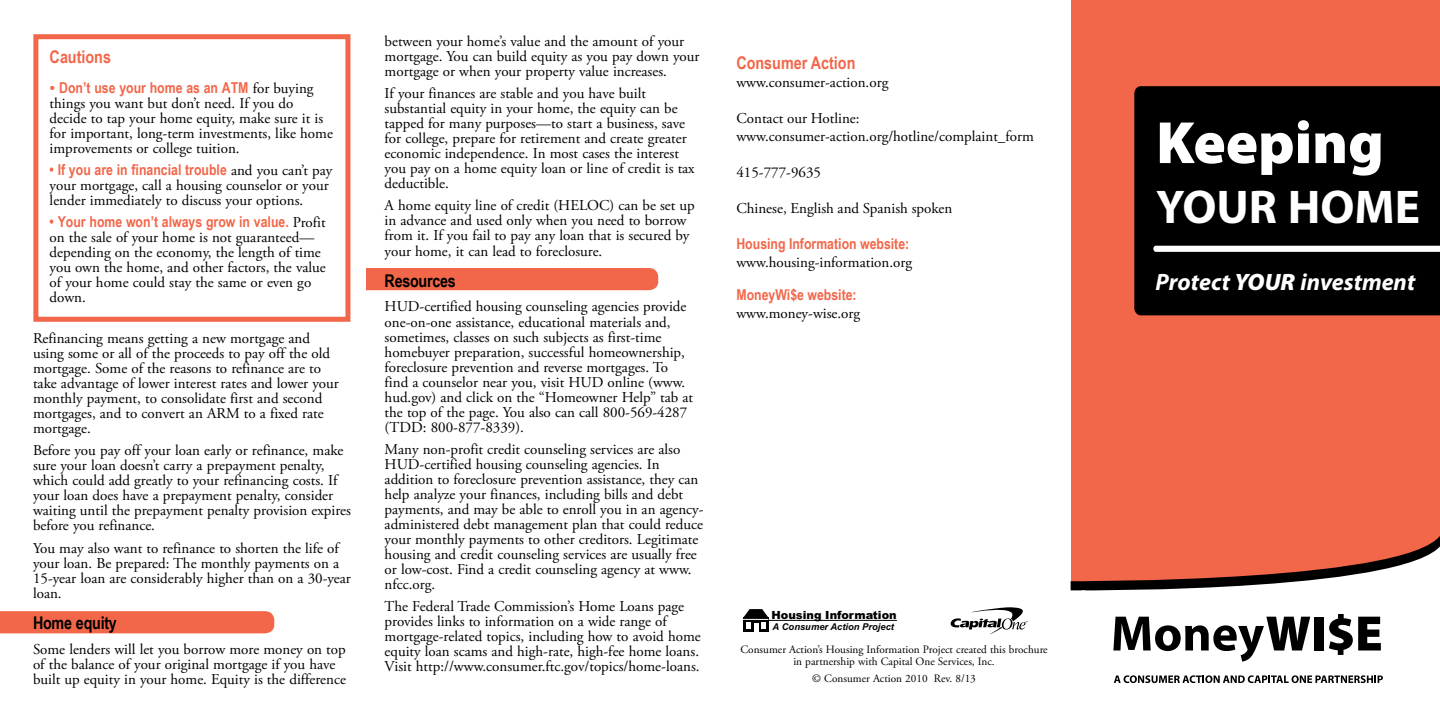
<style>
.page{position:relative;width:1440px;height:721px;background:#fff}
.page>*{position:absolute;margin:0;border:0;box-sizing:border-box;transform-origin:0 0}
.t1{font:900 60px "Myriad Pro";color:#fff}
.t2{font:700 47.5px "Myriad Pro";color:#fff}
.t3{font:italic 700 23.75px "Myriad Pro";color:#fff}
.t4{font:700 17.5px "Arial Narrow";color:#f26649}
.t5{font:700 17.5px "Arial Narrow";letter-spacing:-.015em;color:#000}
.t6{font:15px/15px "Adobe Garamond Pro";color:#000}
.t7{font:700 15px "Arial Narrow";color:#f26649}
.t8{font:11.25px/12.5px "Adobe Garamond Pro";color:#000;text-align:center}
.t9{font:900 11.25px "Arial";color:#000}
.t10{font:italic 700 9.38px "Arial";color:#000}
.s1{font-family:"Adobe Garamond Pro";font-weight:400}
.s2{font-family:"Adobe Garamond Pro";font-weight:400;color:#000}
.s3{font-weight:900}
</style>
<div class="page">
<div style="left:0;top:611px;width:274px;height:22px;background:#f26649"></div>
<div style="left:334px;top:268px;width:324px;height:22px;background:#f26649;border-radius:9px"></div>
<div style="left:318px;top:255px;width:48px;height:55px;background:#fff"></div>
<hr style="left:768px;top:619px;width:129px;height:1px;background:#000">
<svg style="left:743px;top:627px;width:25px;height:4px"></svg>
<hr style="left:754px;top:623px;width:4px;height:11px;background:#fff">
<svg style="left:743px;top:609px;width:25px;height:18px"></svg>
<div style="left:33px;top:34px;width:317px;height:287px;border:5px solid #f26649"></div>
<svg style="left:951px;top:607px;width:77px;height:26px"></svg>
<div style="left:1071px;top:0;width:369px;height:707px;background:#f26649"></div>
<svg style="left:1082px;top:539px;width:358px;height:168px;fill:#fff"></svg>
<svg style="left:1113px;top:616px;width:197px;height:45px;background:#9d9d9d"></svg>
<div style="left:1314px;top:616px;width:9px;height:34px;background:#000"></div>
<svg style="left:1329px;top:613px;width:52px;height:41px;background:#777"></svg>
<svg style="left:1114px;top:674px;width:269px;height:8px;background:#999"></svg>
<div style="left:1134px;top:86px;width:306px;height:229px;background:#000"></div>
<svg style="left:1153px;top:245px;width:287px;height:7px;background:#dfdfdf"></svg>
<div style="left:1070px;top:590px;width:15px;height:117px;background:#fff"></div>
<p class="t4" style="left:50px;top:44px;width:63px">Cautions</p>
<p class="t7" style="left:50px;top:76px;width:265px"><span class="s1">•</span> Don’t use your home as an ATM <span class="s2">for buying</span></p>
<p class="t6" style="left:50px;top:96px;width:285px">things you want but don’t need. If you do decide to tap your home equity, make sure it is for important, long-term investments, like home improvements or college tuition.</p>
<p class="t7" style="left:50px;top:158px;width:284px">• If you are in financial trouble <span class="s2">and you can’t pay</span></p>
<p class="t6" style="left:50px;top:178px;width:281px">your mortgage, call a housing counselor or your lender immediately to discuss your options.</p>
<p class="t7" style="left:50px;top:210px;width:278px">• Your home won’t always grow in value. <span class="s2">Profit</span></p>
<p class="t6" style="left:50px;top:230px;width:278px">on the sale of your home is not guaranteed— depending on the economy, the length of time you own the home, and other factors, the value of your home could stay the same or even go down.</p>
<p class="t6" style="left:33px;top:331px;width:307px">Refinancing means getting a new mortgage and using some or all of the proceeds to pay off the old mortgage. Some of the reasons to refinance are to take advantage of lower interest rates and lower your monthly payment, to consolidate first and second mortgages, and to convert an ARM to a fixed rate mortgage.</p>
<p class="t6" style="left:33px;top:443px;width:319px">Before you pay off your loan early or refinance, make sure your loan doesn’t carry a prepayment penalty, which could add greatly to your refinancing costs. If your loan does have a prepayment penalty, consider waiting until the prepayment penalty provision expires before you refinance.</p>
<p class="t6" style="left:33px;top:540px;width:319px">You may also want to refinance to shorten the life of your loan. Be prepared: The monthly payments on a 15-year loan are considerably higher than on a 30-year loan.</p>
<p class="t5" style="left:33px;top:608px;width:85px">Home equity</p>
<p class="t6" style="left:33px;top:641px;width:315px">Some lenders will let you borrow more money on top of the balance of your original mortgage if you have built up equity in your home. Equity is the difference</p>
<p class="t6" style="left:385px;top:34px;width:316px">between your home’s value and the amount of your mortgage. You can build equity as you pay down your mortgage or when your property value increases.</p>
<p class="t6" style="left:385px;top:86px;width:312px">If your finances are stable and you have built substantial equity in your home, the equity can be tapped for many purposes—to start a business, save for college, prepare for retirement and create greater economic independence. In most cases the interest you pay on a home equity loan or line of credit is tax deductible.</p>
<p class="t6" style="left:385px;top:198px;width:312px">A home equity line of credit (HELOC) can be set up in advance and used only when you need to borrow from it. If you fail to pay any loan that is secured by your home, it can lead to foreclosure.</p>
<p class="t5" style="left:385px;top:267px;width:73px">Resources</p>
<p class="t6" style="left:385px;top:299px;width:310px">HUD-certified housing counseling agencies provide one-on-one assistance, educational materials and, sometimes, classes on such subjects as first-time homebuyer preparation, successful homeownership, foreclosure prevention and reverse mortgages. To find a counselor near you, visit HUD online (www. hud.gov) and click on the “Homeowner Help” tab at the top of the page. You also can call 800-569-4287 (TDD: 800-877-8339).</p>
<p class="t6" style="left:385px;top:442px;width:321px">Many non-profit credit counseling services are also HUD-certified housing counseling agencies. In addition to foreclosure prevention assistance, they can help analyze your finances, including bills and debt payments, and may be able to enroll you in an agency&shy;administered debt management plan that could reduce your monthly payments to other creditors. Legitimate housing and credit counseling services are usually free or low-cost. Find a credit counseling agency at www. nfcc.org.</p>
<p class="t6" style="left:385px;top:599px;width:318px">The Federal Trade Commission’s Home Loans page provides links to information on a wide range of mortgage-related topics, including how to avoid home equity loan scams and high-rate, high-fee home loans.<br>Visit http://www.consumer.ftc.gov/topics/home-loans.</p>
<p class="t4" style="left:736px;top:49px;width:121px">Consumer Action</p>
<p class="t6" style="left:736px;top:75px;width:153px">www.consumer-action.org</p>
<p class="t6" style="left:736px;top:109px;width:299px;line-height:18px">Contact our Hotline: www.consumer-action.org/hotline/complaint_form</p>
<p class="t6" style="left:736px;top:165px;width:86px">415-777-9635</p>
<p class="t6" style="left:736px;top:201px;width:218px">Chinese, English and Spanish spoken</p>
<p class="t7" style="left:736px;top:232px;width:174px">Housing Information website:</p>
<p class="t6" style="left:736px;top:255px;width:177px">www.housing-information.org</p>
<p class="t7" style="left:736px;top:283px;width:122px">MoneyWi$e website:</p>
<p class="t6" style="left:736px;top:306px;width:125px">www.money-wise.org</p>
<p class="t9" style="left:772px;top:606px;width:127px">Housing Information</p>
<p class="t10" style="left:772px;top:620px;width:123px">A Consumer Action Project</p>
<p class="t8" style="left:740px;top:642px;width:309px">Consumer Action’s Housing Information Project created this brochure in partnership with Capital One Services, Inc.</p>
<p class="t8" style="left:812px;top:672px;width:165px">© Consumer Action 2010 Rev. 8/13</p>
<h1 class="t1" style="left:1156px;top:103px;width:229px">Keeping</h1>
<h2 class="t2" style="left:1156px;top:176px;width:265px">YOUR HOME</h2>
<h3 class="t3" style="left:1156px;top:266px;width:261px">Protect <span class="s3">YOUR</span> investment</h3>
</div>
